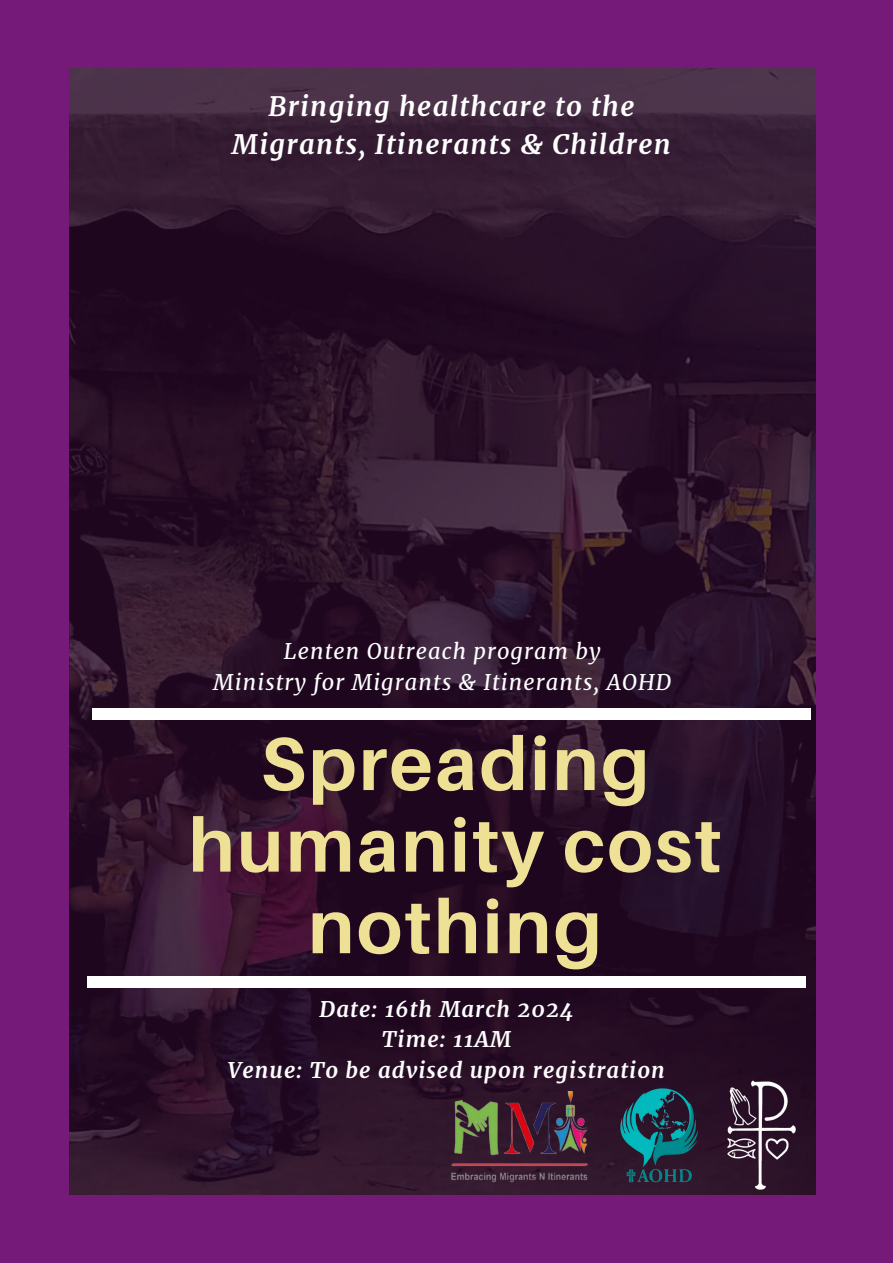
<style>
.page{position:relative;width:893px;height:1263px;background:#751a78}
.page>*{position:absolute;margin:0;border:0;box-sizing:border-box;transform-origin:0 0}
.t1{font:700 75px/81.6px "Aileron";letter-spacing:.03em;color:#eee095;text-align:center}
.t2{font:italic 700 27px "Merriweather";letter-spacing:.05em;color:#fff}
.t3{font:italic 700 21.75px "Merriweather";letter-spacing:.05em;color:#fff}
.t4{font:italic 21.75px "Merriweather";letter-spacing:.05em;color:#fff}
</style>
<div class="page">
<img style="left:69px;top:68px;width:746px;height:1127px">
<div style="left:87px;top:976px;width:719px;height:12px;background:#fff"></div>
<div style="left:92px;top:708px;width:719px;height:12px;background:#fff"></div>
<img style="left:725px;top:1077px;width:72px;height:115px">
<img style="left:603px;top:1077px;width:115px;height:115px">
<img style="left:440px;top:1092px;width:158px;height:96px">
<p class="t2" style="left:268px;top:90px;width:367px">Bringing healthcare to the</p>
<p class="t2" style="left:232px;top:127px;width:440px">Migrants, Itinerants &amp; Children</p>
<p class="t4" style="left:284px;top:638px;width:318px">Lenten Outreach program by</p>
<p class="t4" style="left:213px;top:668px;width:459px">Ministry for Migrants &amp; Itinerants, AOHD</p>
<p class="t1" style="left:188px;top:721px;width:535px">Spreading humanity cost nothing</p>
<p class="t3" style="left:319px;top:995px;width:256px">Date: 16th March 2024</p>
<p class="t3" style="left:382px;top:1026px;width:131px">Time: 11AM</p>
<p class="t3" style="left:228px;top:1056px;width:438px">Venue: To be advised upon registration</p>
</div>
